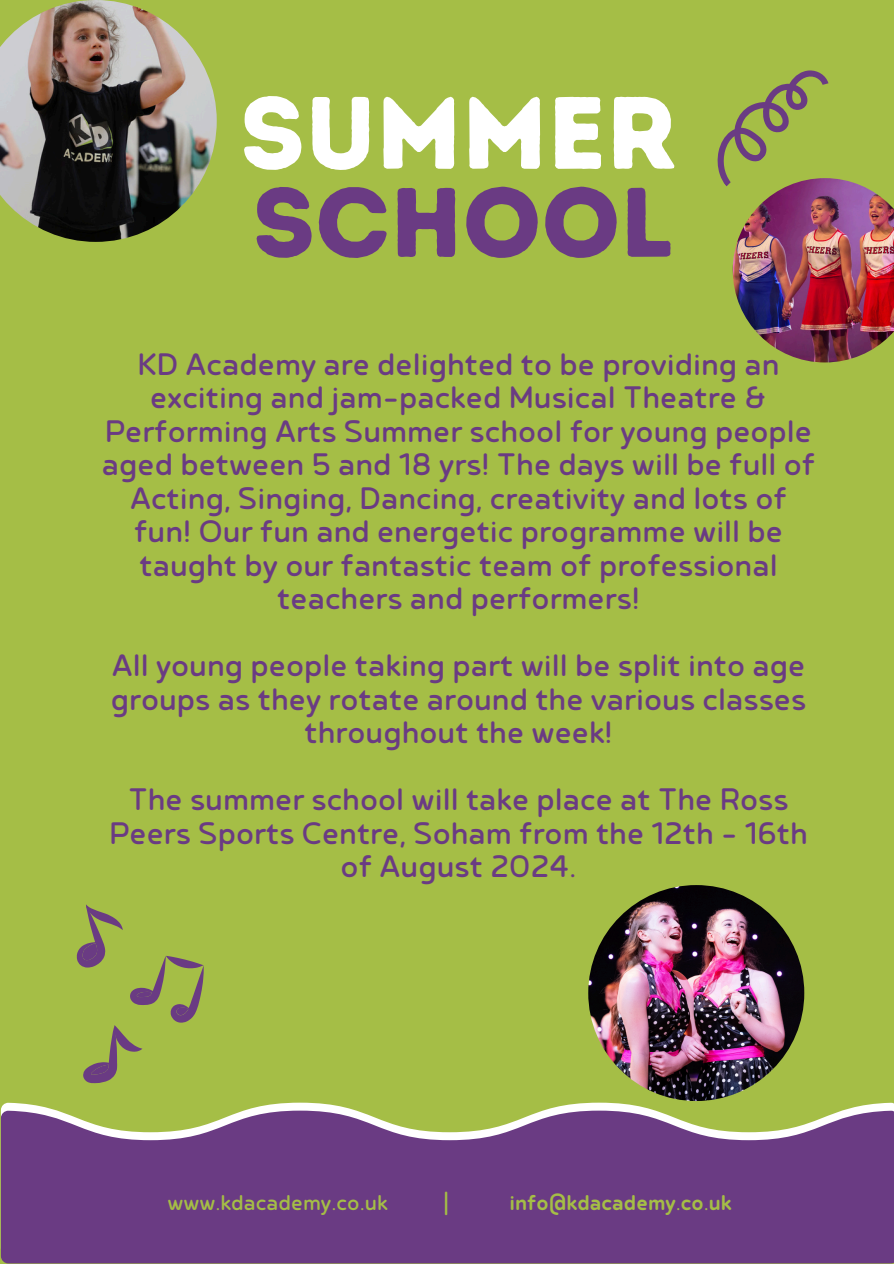
<style>
.page{position:relative;width:894px;height:1264px;background:#fff}
.page>*{position:absolute;margin:0;border:0;box-sizing:border-box;transform-origin:0 0}
.t1{font:102.45px "Intro Rust Base";color:#fff}
.t2{font:98.4px "Intro Rust Base";color:#6a3b83}
.t3{font:36.75px/33.5px "Betm Rounded";color:#6a3b83;text-align:center}
.t4{font:25.35px "Betm Rounded";color:#a5be46}
.t5{font:500 25.35px "Betm Rounded";color:#a5be46}
</style>
<div class="page">
<div style="left:0;top:0;width:893px;height:1263px;background:#a5be46"></div>
<img style="left:0;top:0;width:217px;height:242px">
<svg style="left:1px;top:1102px;width:892px;height:8px"></svg>
<svg style="left:1px;top:1110px;width:892px;height:153px;background:#734b84"></svg>
<img style="left:588px;top:885px;width:216px;height:216px;border-radius:50%">
<img style="left:732px;top:178px;width:161px;height:184px">
<svg style="left:77px;top:904px;width:127px;height:179px"></svg>
<svg style="left:717px;top:70px;width:118px;height:121px"></svg>
<h1 class="t1" style="left:240px;top:71px;width:439px">SUMMER</h1>
<p class="t2" style="left:252px;top:163px;width:422px">SCHOOL</p>
<h2 class="t3" style="left:102px;top:344px;width:714px">KD Academy are delighted to be providing an exciting and jam-packed Musical Theatre &amp; Performing Arts Summer school for young people aged between 5 and 18 yrs! The days will be full of Acting, Singing, Dancing, creativity and lots of fun! Our fun and energetic programme will be taught by our fantastic team of professional teachers and performers!</h2>
<h2 class="t3" style="left:111px;top:645px;width:696px">All young people taking part will be split into age groups as they rotate around the various classes throughout the week!</h2>
<h2 class="t3" style="left:109px;top:779px;width:699px">The summer school will take place at The Ross<br>Peers Sports Centre, Soham from the 12th - 16th of August 2024.</h2>
<p class="t4" style="left:167px;top:1182px;width:222px">www.kdacademy.co.uk</p>
<p class="t4" style="left:443px;top:1182px;width:7px">|</p>
<p class="t5" style="left:509px;top:1182px;width:224px">info@kdacademy.co.uk</p>
</div>
